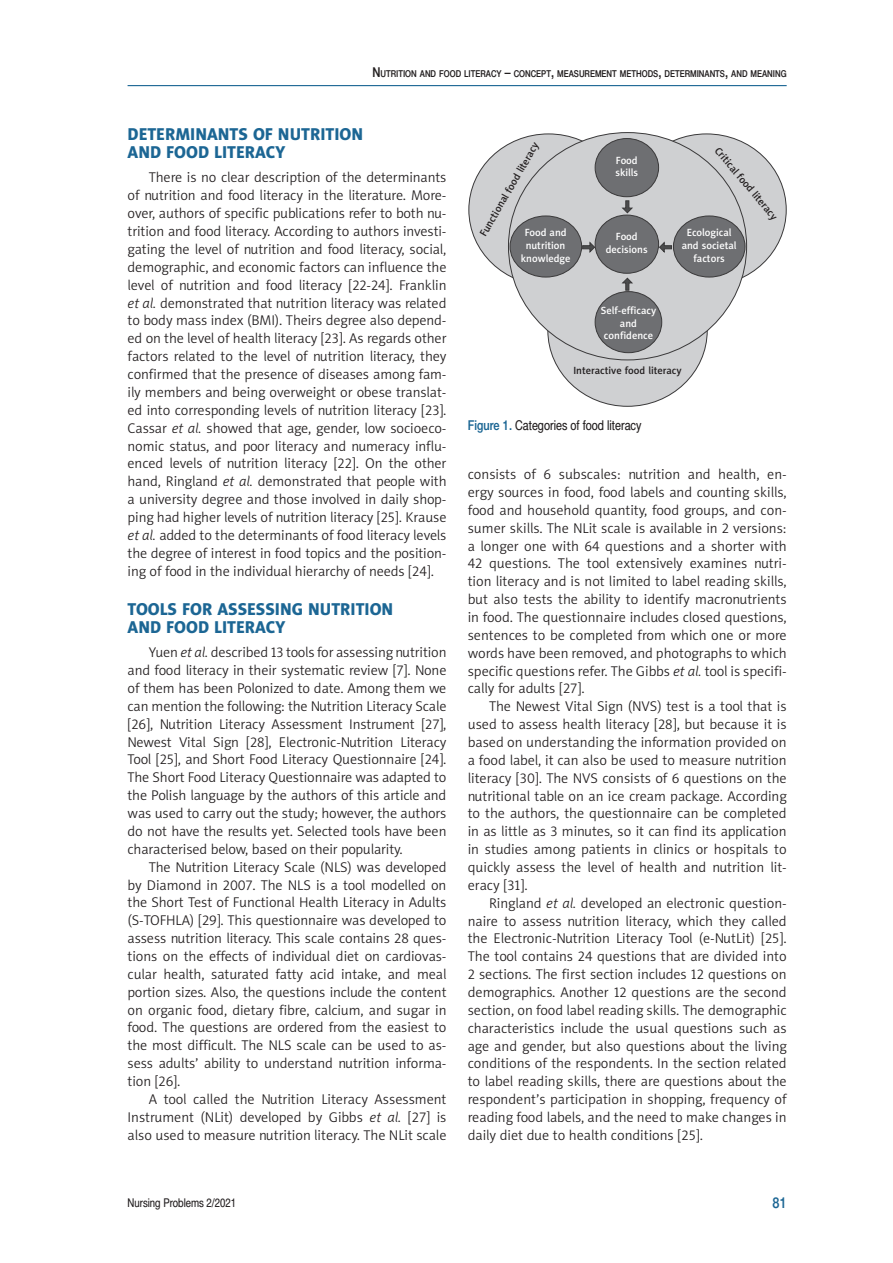
<style>
.page{position:relative;width:893px;height:1263px;background:#fff}
.page>*{position:absolute;margin:0;border:0;box-sizing:border-box;transform-origin:0 0}
.t1{font:17.25px/18px "Naomi Sans EFNTT Heavy";color:#1c6694}
.t2{font:15px "Switzer Cnd TTEFN Medium";color:#1c6694}
.t3{font:14.25px/17.9px "Naomi Sans EFN Light";color:#231f20;text-align:justify}
.t4{font:13.5px "Switzer Cnd EFN";color:#231f20}
.t5{font:12px "Switzer Cnd TTEFN";color:#231f20}
.t6{font:10.5px/12.6px "Naomi Sans EFN Medium";color:#fff;text-align:center}
.t7{font:10.5px "Naomi Sans EFN Medium";color:#231f20}
.t8{font:9.45px "Switzer Cnd TTEFN Medium";color:#231f20}
.s1{font-size:13.5px}
.s2{font-style:italic}
.s3{font-family:"Switzer Cnd EFN Medium";color:#1c6694}
</style>
<div class="page">
<hr style="left:128px;top:85px;width:659px;height:1px;background:#1c6694">
<div style="left:469px;top:134px;width:159px;height:152px;background:#cfd0d2;border-radius:50%"></div>
<div style="left:627px;top:134px;width:159px;height:152px;background:#cfd0d2;border-radius:50%"></div>
<div style="left:548px;top:255px;width:159px;height:151px;background:#cfd0d2;border-radius:50%"></div>
<div style="left:508px;top:133px;width:239px;height:227px;background:#cfd0d2;border-radius:50%"></div>
<div style="left:595px;top:139px;width:64px;height:58px;background:#6e6f72;border-radius:50%"></div>
<div style="left:595px;top:138px;width:64px;height:59px;border:1px solid #3a393a;border-radius:50%"></div>
<div style="left:595px;top:215px;width:64px;height:58px;background:#6e6f72;border-radius:50%"></div>
<div style="left:595px;top:215px;width:64px;height:59px;border:1px solid #3a393a;border-radius:50%"></div>
<div style="left:595px;top:292px;width:67px;height:61px;background:#6e6f72;border-radius:50%"></div>
<div style="left:595px;top:291px;width:67px;height:62px;border:1px solid #3a393a;border-radius:50%"></div>
<div style="left:510px;top:216px;width:72px;height:61px;background:#6e6f72;border-radius:50%"></div>
<div style="left:510px;top:216px;width:72px;height:61px;border:1px solid #3a393a;border-radius:50%"></div>
<div style="left:673px;top:216px;width:72px;height:61px;background:#6e6f72;border-radius:50%"></div>
<div style="left:673px;top:216px;width:72px;height:61px;border:1px solid #3a393a;border-radius:50%"></div>
<svg style="left:621px;top:200px;width:12px;height:14px"></svg>
<svg style="left:621px;top:277px;width:12px;height:14px"></svg>
<svg style="left:582px;top:241px;width:13px;height:12px"></svg>
<svg style="left:659px;top:241px;width:13px;height:12px"></svg>
<p class="t8" style="left:372px;top:68px;width:416px"><span class="s1">N</span>UTRITION AND FOOD LITERACY <span class="s1">–</span> CONCEPT<span class="s1">,</span> MEASUREMENT METHODS<span class="s1">,</span> DETERMINANTS<span class="s1">,</span> AND MEANING</p>
<p class="t1" style="left:128px;top:125px;width:237px">DETERMINANTS OF NUTRITION<br>AND FOOD LITERACY</p>
<p class="t3" style="left:128px;top:169px;width:320px;text-indent:21px">There is no clear description of the determinants of nutrition and food literacy in the literature. More&shy;over, authors of specific publications refer to both nu&shy;trition and food literacy. According to authors investi&shy;gating the level of nutrition and food literacy, social, demographic, and economic factors can influence the level of nutrition and food literacy [22-24]. Franklin <span class="s2">et al.</span> demonstrated that nutrition literacy was related to body mass index (BMI). Theirs degree also depend&shy;ed on the level of health literacy [23]. As regards other factors related to the level of nutrition literacy, they confirmed that the presence of diseases among fam&shy;ily members and being overweight or obese translat&shy;ed into corresponding levels of nutrition literacy [23].<br>Cassar <span class="s2">et al.</span> showed that age, gender, low socioeco&shy;nomic status, and poor literacy and numeracy influ&shy;enced levels of nutrition literacy [22]. On the other hand, Ringland <span class="s2">et al.</span> demonstrated that people with a university degree and those involved in daily shop&shy;ping had higher levels of nutrition literacy [25]. Krause <span class="s2">et al.</span> added to the determinants of food literacy levels the degree of interest in food topics and the position&shy;ing of food in the individual hierarchy of needs [24].</p>
<p class="t1" style="left:128px;top:600px;width:267px">TOOLS FOR ASSESSING NUTRITION<br>AND FOOD LITERACY</p>
<p class="t3" style="left:128px;top:643px;width:320px;text-indent:21px">Yuen <span class="s2">et al.</span> described 13 tools for assessing nutrition and food literacy in their systematic review [7]. None of them has been Polonized to date. Among them we can mention the following: the Nutrition Literacy Scale [26], Nutrition Literacy Assessment Instrument [27], Newest Vital Sign [28], Electronic-Nutrition Literacy Tool [25], and Short Food Literacy Questionnaire [24].<br>The Short Food Literacy Questionnaire was adapted to the Polish language by the authors of this article and was used to carry out the study; however, the authors do not have the results yet. Selected tools have been characterised below, based on their popularity.</p>
<p class="t3" style="left:128px;top:858px;width:320px;text-indent:21px">The Nutrition Literacy Scale (NLS) was developed by Diamond in 2007. The NLS is a tool modelled on the Short Test of Functional Health Literacy in Adults (S-TOFHLA) [29]. This questionnaire was developed to assess nutrition literacy. This scale contains 28 ques&shy;tions on the effects of individual diet on cardiovas&shy;cular health, saturated fatty acid intake, and meal portion sizes. Also, the questions include the content on organic food, dietary fibre, calcium, and sugar in food. The questions are ordered from the easiest to the most difficult. The NLS scale can be used to as&shy;sess adults’ ability to understand nutrition informa&shy;tion [26].</p>
<p class="t3" style="left:128px;top:1090px;width:320px;text-indent:21px">A tool called the Nutrition Literacy Assessment Instrument (NLit) developed by Gibbs <span class="s2">et al.</span> [27] is also used to measure nutrition literacy. The NLit scale</p>
<p class="t7" style="left:477px;top:232px;width:109px;rotate:-60deg">Functional food literacy</p>
<p class="t7" style="left:721px;top:144px;width:93px;rotate:50deg">Critical food literacy</p>
<p class="t6" style="left:615px;top:154px;width:24px;text-align:left">Food skills</p>
<p class="t6" style="left:521px;top:226px;width:51px">Food and nutrition knowledge</p>
<p class="t6" style="left:682px;top:226px;width:56px">Ecological and societal factors</p>
<p class="t6" style="left:606px;top:230px;width:43px">Food decisions</p>
<p class="t6" style="left:601px;top:304px;width:57px">Self-efficacy and confidence</p>
<p class="t7" style="left:573px;top:365px;width:110px">Interactive food literacy</p>
<p class="t4" style="left:468px;top:417px;width:175px"><span class="s3">Figure 1.</span> Categories of food literacy</p>
<p class="t3" style="left:468px;top:465px;width:320px">consists of 6 subscales: nutrition and health, en&shy;ergy sources in food, food labels and counting skills, food and household quantity, food groups, and con&shy;sumer skills. The NLit scale is available in 2 versions: a longer one with 64 questions and a shorter with 42 questions. The tool extensively examines nutri&shy;tion literacy and is not limited to label reading skills, but also tests the ability to identify macronutrients in food. The questionnaire includes closed questions, sentences to be completed from which one or more words have been removed, and photographs to which specific questions refer. The Gibbs <span class="s2">et al.</span> tool is specifi&shy;cally for adults [27].</p>
<p class="t3" style="left:468px;top:697px;width:320px;text-indent:21px">The Newest Vital Sign (NVS) test is a tool that is used to assess health literacy [28], but because it is based on understanding the information provided on a food label, it can also be used to measure nutrition literacy [30]. The NVS consists of 6 questions on the nutritional table on an ice cream package. According to the authors, the questionnaire can be completed in as little as 3 minutes, so it can find its application in studies among patients in clinics or hospitals to quickly assess the level of health and nutrition lit&shy;eracy [31].</p>
<p class="t3" style="left:468px;top:894px;width:320px;text-indent:21px">Ringland <span class="s2">et al.</span> developed an electronic question&shy;naire to assess nutrition literacy, which they called the Electronic-Nutrition Literacy Tool (e-NutLit) [25].<br>The tool contains 24 questions that are divided into 2 sections. The first section includes 12 questions on demographics. Another 12 questions are the second section, on food label reading skills. The demographic characteristics include the usual questions such as age and gender, but also questions about the living conditions of the respondents. In the section related to label reading skills, there are questions about the respondent’s participation in shopping, frequency of reading food labels, and the need to make changes in daily diet due to health conditions [25].</p>
<p class="t5" style="left:128px;top:1195px;width:110px">Nursing Problems 2/2021</p>
<p class="t2" style="left:772px;top:1193px;width:16px">81</p>
</div>
